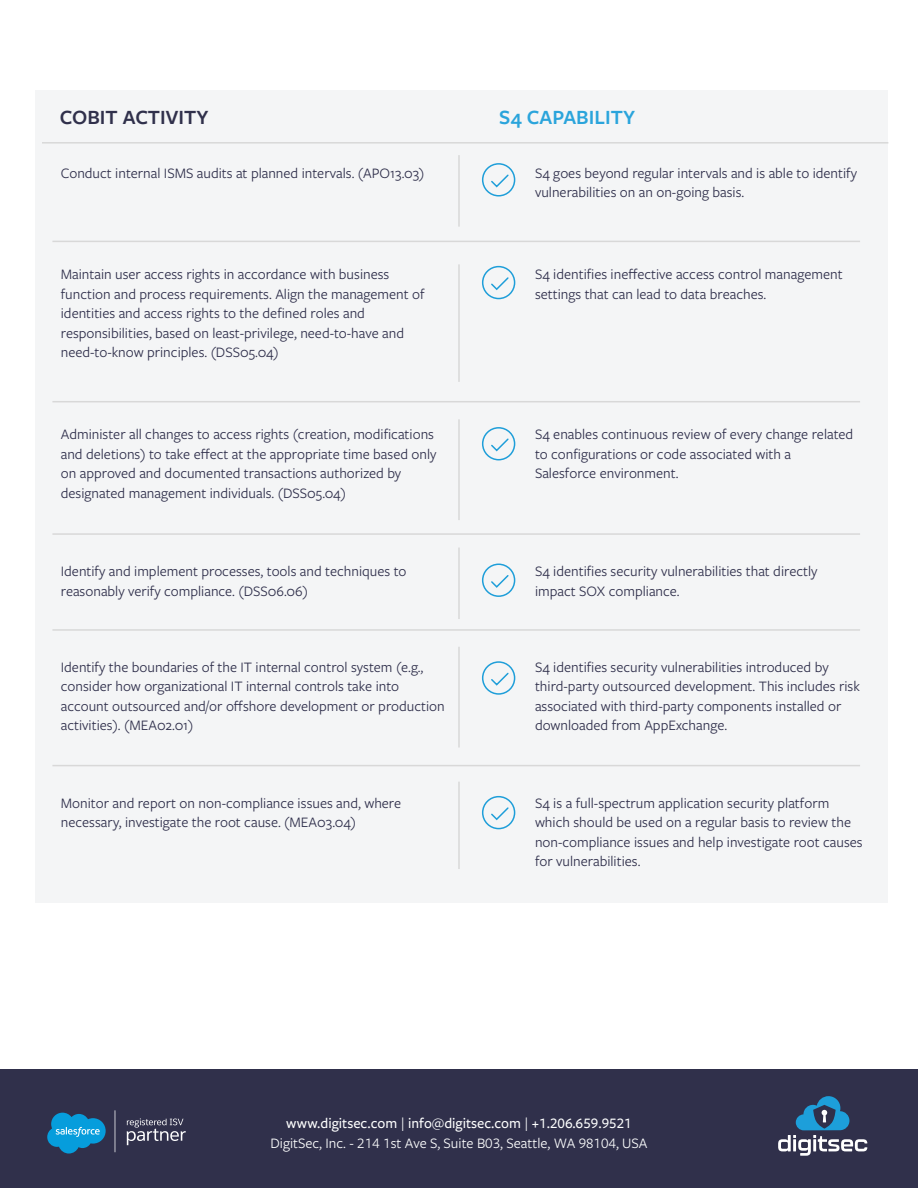
<style>
.page{position:relative;width:918px;height:1188px;background:#fff}
.page>*{position:absolute;margin:0;border:0;box-sizing:border-box;transform-origin:0 0}
.t1{font:600 21px "Freight Sans Pro";color:#30304b}
.t2{font:600 21px "Freight Sans Pro";color:#1d9fda}
.t3{font:15px/19.5px "Freight Sans Pro";color:#2f2f4b}
.t4{font:15px/19.5px "Freight Sans Pro";color:#fdfefe;text-align:center}
.s1{font-weight:500}
</style>
<div class="page">
<div style="left:0;top:1070px;width:918px;height:118px;background:#30304b"></div>
<svg style="left:47px;top:1113px;width:59px;height:41px"></svg>
<svg style="left:127px;top:1118px;width:59px;height:27px"></svg>
<hr style="left:114px;top:1111px;width:2px;height:41px;background:#fff">
<div style="left:35px;top:91px;width:853px;height:812px;background:#f4f5f6"></div>
<svg style="left:778px;top:1096px;width:89px;height:60px"></svg>
<hr style="left:42px;top:142px;width:846px;height:2px;background:#d8d8d8">
<hr style="left:52px;top:241px;width:808px;height:1px;background:#d8d8d8">
<hr style="left:52px;top:401px;width:808px;height:1px;background:#d8d8d8">
<hr style="left:52px;top:533px;width:808px;height:2px;background:#d8d8d8">
<hr style="left:52px;top:629px;width:808px;height:2px;background:#d8d8d8">
<hr style="left:52px;top:765px;width:808px;height:1px;background:#d8d8d8">
<hr style="left:458px;top:155px;width:2px;height:72px;background:#d8d8d8">
<hr style="left:458px;top:548px;width:2px;height:71px;background:#d8d8d8">
<hr style="left:458px;top:419px;width:2px;height:101px;background:#d8d8d8">
<hr style="left:458px;top:647px;width:2px;height:101px;background:#d8d8d8">
<hr style="left:458px;top:782px;width:2px;height:87px;background:#d8d8d8">
<hr style="left:458px;top:264px;width:2px;height:118px;background:#d8d8d8">
<div style="left:482px;top:163px;width:33px;height:34px;border:2px solid #1e9ed9;border-radius:50%"></div>
<svg style="left:491px;top:174px;width:18px;height:14px"></svg>
<div style="left:482px;top:266px;width:33px;height:33px;border:2px solid #1e9ed9;border-radius:50%"></div>
<svg style="left:491px;top:277px;width:18px;height:14px"></svg>
<div style="left:482px;top:427px;width:33px;height:33px;border:2px solid #1e9ed9;border-radius:50%"></div>
<svg style="left:491px;top:438px;width:19px;height:15px"></svg>
<div style="left:482px;top:564px;width:33px;height:33px;border:2px solid #1e9ed9;border-radius:50%"></div>
<svg style="left:491px;top:575px;width:18px;height:13px"></svg>
<div style="left:482px;top:661px;width:33px;height:34px;border:2px solid #1e9ed9;border-radius:50%"></div>
<svg style="left:491px;top:672px;width:18px;height:14px"></svg>
<div style="left:482px;top:796px;width:33px;height:33px;border:2px solid #1e9ed9;border-radius:50%"></div>
<svg style="left:491px;top:807px;width:18px;height:14px"></svg>
<h1 class="t1" style="left:60px;top:103px;width:150px">COBIT ACTIVITY</h1>
<h1 class="t2" style="left:499px;top:103px;width:137px">S4 CAPABILITY</h1>
<p class="t3" style="left:535px;top:162px;width:324px">S4 goes beyond regular intervals and is able to identify vulnerabilities on an on-going basis.</p>
<p class="t3" style="left:61px;top:162px;width:365px">Conduct internal ISMS audits at planned intervals. (APO13.03)</p>
<p class="t3" style="left:61px;top:264px;width:365px">Maintain user access rights in accordance with business function and process requirements. Align the management of identities and access rights to the defined roles and responsibilities, based on least-privilege, need-to-have and need-to-know principles. (DSS05.04)</p>
<p class="t3" style="left:535px;top:264px;width:309px">S4 identifies ineffective access control management settings that can lead to data breaches.</p>
<p class="t3" style="left:61px;top:424px;width:377px">Administer all changes to access rights (creation, modifications and deletions) to take effect at the appropriate time based only on approved and documented transactions authorized by designated management individuals. (DSS05.04)</p>
<p class="t3" style="left:535px;top:424px;width:320px">S4 enables continuous review of every change related to configurations or code associated with a<br>Salesforce environment.</p>
<p class="t3" style="left:61px;top:561px;width:347px">Identify and implement processes, tools and techniques to reasonably verify compliance. (DSS06.06)</p>
<p class="t3" style="left:535px;top:561px;width:284px">S4 identifies security vulnerabilities that directly impact SOX compliance.</p>
<p class="t3" style="left:61px;top:657px;width:385px">Identify the boundaries of the IT internal control system (e.g., consider how organizational IT internal controls take into account outsourced and/or offshore development or production activities). (MEA02.01)</p>
<p class="t3" style="left:535px;top:657px;width:326px">S4 identifies security vulnerabilities introduced by third-party outsourced development. This includes risk associated with third-party components installed or downloaded from AppExchange.</p>
<p class="t3" style="left:61px;top:792px;width:342px">Monitor and report on non-compliance issues and, where necessary, investigate the root cause. (MEA03.04)</p>
<p class="t3" style="left:535px;top:792px;width:329px">S4 is a full-spectrum application security platform which should be used on a regular basis to review the non-compliance issues and help investigate root causes for vulnerabilities.</p>
<p class="t4" style="left:271px;top:1113px;width:379px"><span class="s1">www.digitsec.com</span> | <span class="s1">info@digitsec.com</span> | <span class="s1">+1.206.659.9521<br></span>DigitSec, Inc. - 214 1st Ave S, Suite B03, Seattle, WA 98104, USA</p>
</div>
